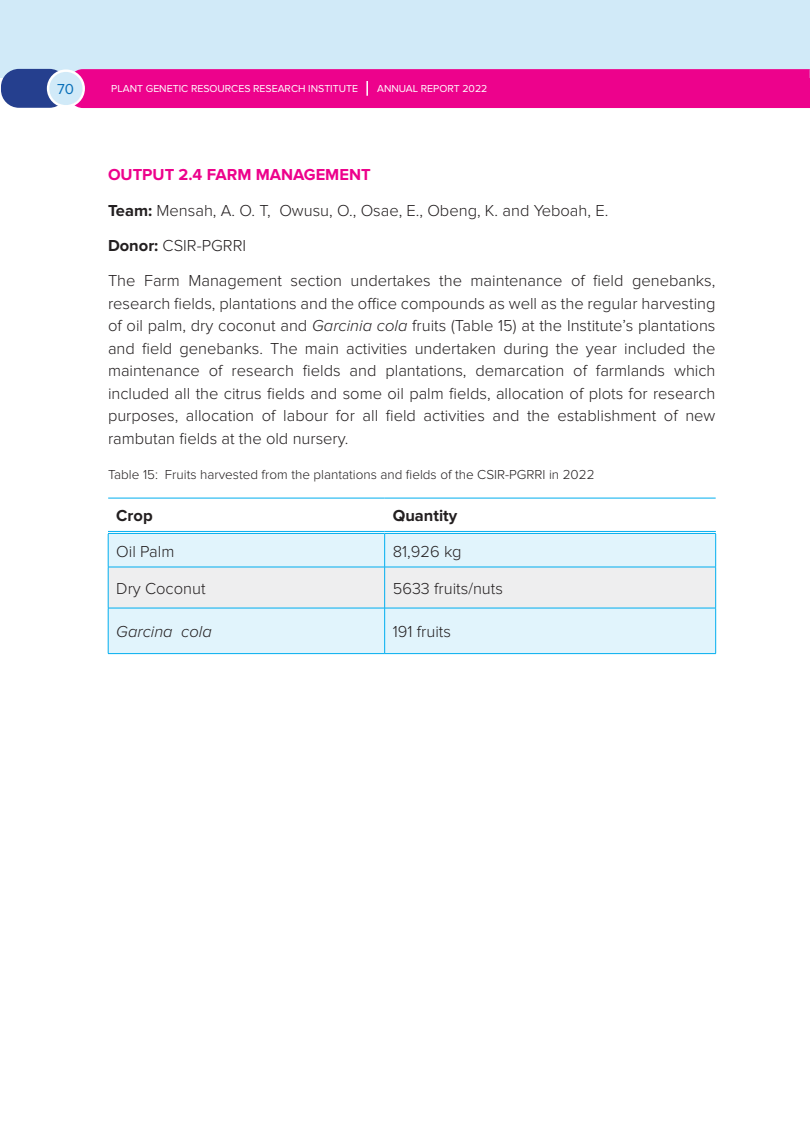
<style>
.page{position:relative;width:810px;height:1134px;background:#fff}
.page>*{position:absolute;margin:0;border:0;box-sizing:border-box;transform-origin:0 0}
.t1{font:300 16.5px/22.5px "Proxima Nova";color:#231f20}
.t2{font:700 16.5px "Proxima Nova";color:#231f20}
.t3{font:italic 300 16.5px "Proxima Nova";color:#231f20}
.t4{font:15px "Proxima Nova";color:#0970b9}
.t5{font:300 13.5px "Proxima Nova";color:#231f20}
.t6{font:10.5px "Proxima Nova";color:#fff}
.s1{font-weight:700;color:#ed028c}
.s2{font-weight:700}
.s3{font-style:italic}
</style>
<div class="page">
<div style="left:1px;top:0;width:809px;height:78px;background:#d1eaf8"></div>
<div style="left:1px;top:69px;width:66px;height:39px;background:#253f8e;border-radius:18px"></div>
<div style="left:48px;top:71px;width:35px;height:35px;background:#d1eaf8;border-radius:50%"></div>
<div style="left:47px;top:69px;width:38px;height:39px;border:2px solid #fff;border-radius:50%"></div>
<div style="left:67px;top:69px;width:743px;height:39px;background:#ed028c"></div>
<div style="left:109px;top:534px;width:606px;height:119px;background:#e1f4fc"></div>
<div style="left:109px;top:568px;width:606px;height:40px;background:#eeeeef"></div>
<hr style="left:108px;top:534px;width:1px;height:33px;background:#00aeef">
<hr style="left:384px;top:534px;width:1px;height:33px;background:#00aeef">
<hr style="left:715px;top:534px;width:1px;height:33px;background:#00aeef">
<hr style="left:108px;top:567px;width:277px;height:1px;background:#00aeef">
<hr style="left:108px;top:567px;width:1px;height:41px;background:#00aeef">
<hr style="left:385px;top:567px;width:331px;height:1px;background:#00aeef">
<hr style="left:384px;top:567px;width:1px;height:41px;background:#00aeef">
<hr style="left:715px;top:567px;width:1px;height:41px;background:#00aeef">
<hr style="left:108px;top:608px;width:277px;height:1px;background:#00aeef">
<hr style="left:108px;top:608px;width:1px;height:45px;background:#00aeef">
<hr style="left:108px;top:653px;width:277px;height:1px;background:#00aeef">
<hr style="left:385px;top:608px;width:331px;height:1px;background:#00aeef">
<hr style="left:384px;top:608px;width:1px;height:45px;background:#00aeef">
<hr style="left:715px;top:608px;width:1px;height:45px;background:#00aeef">
<hr style="left:385px;top:653px;width:331px;height:1px;background:#00aeef">
<hr style="left:108px;top:498px;width:277px;height:1px;background:#00aeef">
<hr style="left:385px;top:498px;width:331px;height:1px;background:#00aeef">
<hr style="left:108px;top:531px;width:277px;height:1px;background:#00aeef">
<hr style="left:108px;top:533px;width:277px;height:1px;background:#00aeef">
<hr style="left:385px;top:531px;width:331px;height:1px;background:#00aeef">
<hr style="left:385px;top:533px;width:331px;height:1px;background:#00aeef">
<p class="t4" style="left:57px;top:81px;width:18px">70</p>
<p class="t6" style="left:111px;top:82px;width:248px">PLANT GENETIC RESOURCES RESEARCH INSTITUTE</p>
<p class="t6" style="left:377px;top:82px;width:112px">ANNUAL REPORT 2022</p>
<p class="t1" style="left:108px;top:158px;width:609px;line-height:35.2px"><span class="s1">OUTPUT 2.4 FARM MANAGEMENT<br></span><span class="s2">Team:</span> Mensah, A. O. T, Owusu, O., Osae, E., Obeng, K. and Yeboah, E.<br><span class="s2">Donor:</span> CSIR-PGRRI<br>The Farm Management section undertakes the maintenance of field genebanks,</p>
<p class="t1" style="left:108px;top:293px;width:609px;text-align:justify">research fields, plantations and the office compounds as well as the regular harvesting of oil palm, dry coconut and <span class="s3">Garcinia cola</span> fruits (Table 15) at the Institute’s plantations and field genebanks. The main activities undertaken during the year included the maintenance of research fields and plantations, demarcation of farmlands which included all the citrus fields and some oil palm fields, allocation of plots for research purposes, allocation of labour for all field activities and the establishment of new rambutan fields at the old nursery.</p>
<p class="t5" style="left:108px;top:468px;width:488px">Table 15: Fruits harvested from the plantations and fields of the CSIR-PGRRI in 2022</p>
<p class="t2" style="left:116px;top:506px;width:38px">Crop</p>
<p class="t2" style="left:393px;top:506px;width:66px">Quantity</p>
<p class="t1" style="left:116px;top:541px;width:60px">Oil Palm</p>
<p class="t1" style="left:393px;top:541px;width:70px">81,926 kg</p>
<p class="t1" style="left:116px;top:578px;width:91px">Dry Coconut</p>
<p class="t1" style="left:393px;top:578px;width:112px">5633 fruits/nuts</p>
<p class="t3" style="left:116px;top:624px;width:97px">Garcina cola</p>
<p class="t1" style="left:393px;top:621px;width:60px">191 fruits</p>
</div>
